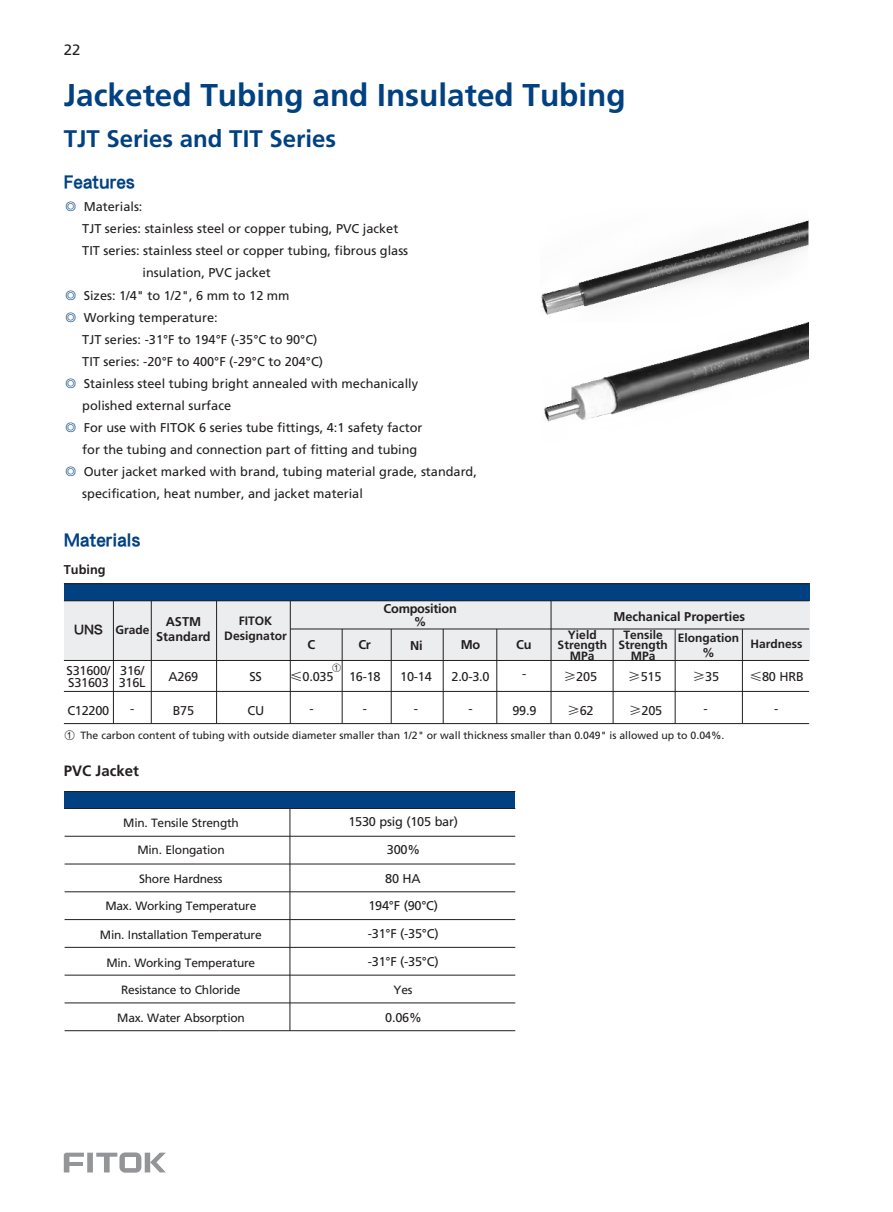
<style>
.page{position:relative;width:893px;height:1212px;background:#fff}
.page>*{position:absolute;margin:0;border:0;box-sizing:border-box;transform-origin:0 0}
.t1{font:300 31.5px "Frutiger CE";color:#014181}
.t2{font:300 24px "Frutiger CE";color:#014181}
.t3{font:17.25px "FZDHTJW GB1 0";color:#014181}
.t4{font:300 15px "Frutiger CE";color:#231f20}
.t5{font:15px "Frutiger CE";color:#231f20}
.t6{font:12.75px/11.9px "Frutiger CE";color:#231f20}
.t7{font:300 12.75px/15px "Frutiger CE";color:#231f20;text-align:center}
.t8{font:12.75px/11.9px "Frutiger CE";letter-spacing:-.02em;color:#231f20}
.t9{font:300 12.75px/12.6px "Frutiger CE";letter-spacing:-.02em;color:#231f20;text-align:center}
.t10{font:12.75px/22px "Sim Sun";color:#014181}
.t11{font:300 12.15px/15px "Frutiger CE";color:#231f20;text-align:center}
.t12{font:12px "Frutiger CE";letter-spacing:-.02em;color:#231f20}
.t13{font:300 12px/10.5px "Frutiger CE";color:#231f20;text-align:center}
.t14{font:10.5px "Frutiger CE";color:#231f20}
.t15{font:9px "Sim Hei";color:#231f20}
.s1{font-family:"FZDHTJW GB1 0";font-weight:400;font-size:12.75px}
.s2{font-family:"Sim Hei"}
</style>
<div class="page">
<svg style="left:64px;top:1152px;width:102px;height:21px"></svg>
<div style="left:64px;top:601px;width:745px;height:59px;background:#ecedee"></div>
<div style="left:64px;top:584px;width:745px;height:17px;background:#014181"></div>
<hr style="left:64px;top:660px;width:745px;height:1px;background:#231f20">
<hr style="left:64px;top:723px;width:745px;height:1px;background:#231f20">
<hr style="left:290px;top:629px;width:519px;height:1px;background:#231f20">
<hr style="left:64px;top:691px;width:745px;height:1px;background:#231f20">
<hr style="left:64px;top:600px;width:745px;height:1px;background:#231f20">
<hr style="left:64px;top:583px;width:745px;height:1px;background:#231f20">
<hr style="left:342px;top:629px;width:1px;height:95px;background:#231f20">
<hr style="left:391px;top:629px;width:1px;height:95px;background:#231f20">
<hr style="left:497px;top:629px;width:1px;height:95px;background:#231f20">
<hr style="left:443px;top:629px;width:1px;height:95px;background:#231f20">
<hr style="left:551px;top:601px;width:1px;height:123px;background:#231f20">
<hr style="left:675px;top:629px;width:1px;height:95px;background:#231f20">
<hr style="left:742px;top:629px;width:1px;height:95px;background:#231f20">
<hr style="left:613px;top:629px;width:1px;height:95px;background:#231f20">
<hr style="left:290px;top:601px;width:1px;height:123px;background:#231f20">
<hr style="left:216px;top:601px;width:1px;height:123px;background:#231f20">
<hr style="left:113px;top:601px;width:1px;height:123px;background:#231f20">
<hr style="left:151px;top:601px;width:1px;height:123px;background:#231f20">
<div style="left:65px;top:791px;width:450px;height:17px;background:#014181"></div>
<hr style="left:65px;top:864px;width:450px;height:1px;background:#231f20">
<hr style="left:65px;top:947px;width:450px;height:1px;background:#231f20">
<hr style="left:65px;top:919px;width:450px;height:1px;background:#231f20">
<hr style="left:65px;top:1003px;width:450px;height:1px;background:#231f20">
<hr style="left:65px;top:891px;width:450px;height:1px;background:#231f20">
<hr style="left:65px;top:975px;width:450px;height:1px;background:#231f20">
<hr style="left:65px;top:1030px;width:450px;height:1px;background:#231f20">
<hr style="left:65px;top:808px;width:450px;height:1px;background:#231f20">
<hr style="left:65px;top:791px;width:450px;height:1px;background:#231f20">
<hr style="left:290px;top:809px;width:1px;height:222px;background:#231f20">
<hr style="left:65px;top:836px;width:450px;height:1px;background:#231f20">
<img style="left:544px;top:322px;width:264px;height:100px">
<img style="left:541px;top:220px;width:267px;height:95px">
<p class="t5" style="left:64px;top:44px;width:18px">22</p>
<h1 class="t1" style="left:64px;top:83px;width:563px">Jacketed Tubing and Insulated Tubing</h1>
<h2 class="t2" style="left:64px;top:129px;width:274px">TJT Series and TIT Series</h2>
<h3 class="t3" style="left:64px;top:172px;width:72px">Features</h3>
<p class="t6" style="left:84px;top:202px;width:60px">Materials:</p>
<p class="t6" style="left:82px;top:224px;width:318px">TJT series: stainless steel or copper tubing, PVC jacket</p>
<p class="t6" style="left:82px;top:246px;width:327px">TIT series: stainless steel or copper tubing, fibrous glass</p>
<p class="t6" style="left:143px;top:268px;width:130px">insulation, PVC jacket</p>
<p class="t6" style="left:84px;top:290px;width:207px">Sizes: 1/4" to 1/2", 6 mm to 12 mm</p>
<p class="t6" style="left:84px;top:312px;width:135px">Working temperature:</p>
<p class="t6" style="left:82px;top:334px;width:237px">TJT series: -31°F to 194°F (-35°C to 90°C)</p>
<p class="t6" style="left:82px;top:356px;width:242px">TIT series: -20°F to 400°F (-29°C to 204°C)</p>
<p class="t6" style="left:84px;top:378px;width:336px">Stainless steel tubing bright annealed with mechanically</p>
<p class="t6" style="left:82px;top:401px;width:150px">polished external surface</p>
<p class="t6" style="left:84px;top:423px;width:340px">For use with FITOK 6 series tube fittings, 4:1 safety factor</p>
<p class="t6" style="left:82px;top:445px;width:337px">for the tubing and connection part of fitting and tubing</p>
<p class="t6" style="left:84px;top:467px;width:395px">Outer jacket marked with brand, tubing material grade, standard,</p>
<p class="t6" style="left:82px;top:489px;width:282px">specification, heat number, and jacket material</p>
<p class="t10" style="left:65px;top:196px;width:14px">◎</p>
<p class="t10" style="left:65px;top:284px;width:14px">◎ ◎</p>
<p class="t10" style="left:65px;top:372px;width:14px">◎</p>
<p class="t10" style="left:65px;top:416px;width:14px">◎</p>
<p class="t10" style="left:65px;top:461px;width:14px">◎</p>
<h3 class="t3" style="left:64px;top:531px;width:78px">Materials</h3>
<p class="t7" style="left:64px;top:563px;width:43px">Tubing</p>
<p class="t7" style="left:156px;top:615px;width:56px">ASTM<br>Standard</p>
<p class="t6" style="left:169px;top:671px;width:31px">A269</p>
<p class="t13" style="left:74px;top:625px;width:77px"><span class="s1">UNS</span> Grade</p>
<p class="t8" style="left:67px;top:665px;width:45px">S31600/<br>S31603</p>
<p class="t6" style="left:119px;top:665px;width:28px">316/<br>316L</p>
<p class="t11" style="left:224px;top:614px;width:64px">FITOK<br>Designator</p>
<p class="t9" style="left:384px;top:603px;width:75px">Composition %</p>
<p class="t7" style="left:308px;top:638px;width:9px">C</p>
<p class="t7" style="left:358px;top:638px;width:14px">Cr</p>
<p class="t7" style="left:410px;top:638px;width:14px">Ni</p>
<p class="t7" style="left:461px;top:638px;width:21px">Mo</p>
<p class="t7" style="left:516px;top:638px;width:17px">Cu</p>
<p class="t6" style="left:249px;top:671px;width:14px">SS</p>
<p class="t15" style="left:332px;top:663px;width:10px">①</p>
<p class="t6" style="left:290px;top:671px;width:45px"><span class="s2">≤</span>0.035</p>
<p class="t6" style="left:349px;top:671px;width:33px">16-18</p>
<p class="t6" style="left:400px;top:671px;width:33px">10-14</p>
<p class="t6" style="left:451px;top:671px;width:40px">2.0-3.0</p>
<p class="t6" style="left:522px;top:669px;width:6px">-</p>
<p class="t6" style="left:67px;top:706px;width:43px">C12200</p>
<p class="t6" style="left:130px;top:703px;width:6px">-</p>
<p class="t6" style="left:309px;top:703px;width:6px">-</p>
<p class="t6" style="left:248px;top:706px;width:18px">CU</p>
<p class="t6" style="left:173px;top:706px;width:23px">B75</p>
<p class="t6" style="left:363px;top:703px;width:6px">-</p>
<p class="t6" style="left:414px;top:703px;width:6px">-</p>
<p class="t6" style="left:468px;top:703px;width:6px">-</p>
<p class="t6" style="left:512px;top:706px;width:26px">99.9</p>
<p class="t7" style="left:613px;top:610px;width:133px">Mechanical Properties</p>
<p class="t13" style="left:558px;top:630px;width:51px">Yield<br>Strength<br>MPa</p>
<p class="t13" style="left:618px;top:630px;width:51px">Tensile<br>Strength<br>MPa</p>
<p class="t13" style="left:678px;top:634px;width:63px">Elongation</p>
<p class="t7" style="left:702px;top:646px;width:14px">%</p>
<p class="t13" style="left:750px;top:640px;width:53px">Hardness</p>
<p class="t6" style="left:564px;top:671px;width:35px"><span class="s2">≥</span>205</p>
<p class="t6" style="left:567px;top:706px;width:28px"><span class="s2">≥</span>62</p>
<p class="t6" style="left:628px;top:671px;width:35px"><span class="s2">≥</span>515</p>
<p class="t6" style="left:629px;top:706px;width:35px"><span class="s2">≥</span>205</p>
<p class="t6" style="left:692px;top:671px;width:28px"><span class="s2">≥</span>35</p>
<p class="t6" style="left:703px;top:703px;width:6px">-</p>
<p class="t6" style="left:774px;top:703px;width:6px">-</p>
<p class="t6" style="left:749px;top:671px;width:56px"><span class="s2">≤</span>80 HRB</p>
<p class="t14" style="left:65px;top:731px;width:661px"><span class="s2">①</span> The carbon content of tubing with outside diameter smaller than 1/2" or wall thickness smaller than 0.049" is allowed up to 0.04%.</p>
<p class="t4" style="left:64px;top:765px;width:77px">PVC Jacket</p>
<p class="t12" style="left:123px;top:818px;width:117px">Min. Tensile Strength</p>
<p class="t8" style="left:348px;top:817px;width:111px">1530 psig 105 bar)</p>
<p class="t6" style="left:406px;top:817px;width:6px">(</p>
<p class="t12" style="left:137px;top:845px;width:89px">Min. Elongation</p>
<p class="t6" style="left:387px;top:844px;width:35px">300%</p>
<p class="t12" style="left:139px;top:874px;width:85px">Shore Hardness</p>
<p class="t6" style="left:385px;top:873px;width:37px">80 HA</p>
<p class="t12" style="left:105px;top:901px;width:152px">Max. Working Temperature</p>
<p class="t6" style="left:368px;top:900px;width:71px">194 (90 )</p>
<p class="t6" style="left:389px;top:900px;width:13px">°F</p>
<p class="t6" style="left:421px;top:900px;width:14px">°C</p>
<p class="t12" style="left:100px;top:930px;width:163px">Min. Installation Temperature</p>
<p class="t6" style="left:368px;top:929px;width:72px">-31 (-35 )</p>
<p class="t6" style="left:386px;top:929px;width:13px">°F</p>
<p class="t6" style="left:422px;top:929px;width:14px">°C</p>
<p class="t12" style="left:106px;top:958px;width:150px">Min. Working Temperature</p>
<p class="t6" style="left:368px;top:957px;width:72px">-31 (-35 )</p>
<p class="t6" style="left:386px;top:957px;width:13px">°F</p>
<p class="t6" style="left:422px;top:957px;width:14px">°C</p>
<p class="t12" style="left:121px;top:985px;width:121px">Resistance to Chloride</p>
<p class="t12" style="left:394px;top:984px;width:20px">Yes</p>
<p class="t12" style="left:117px;top:1012px;width:129px">Max. Water Absorption</p>
<p class="t6" style="left:385px;top:1012px;width:38px">0.06%</p>
</div>
